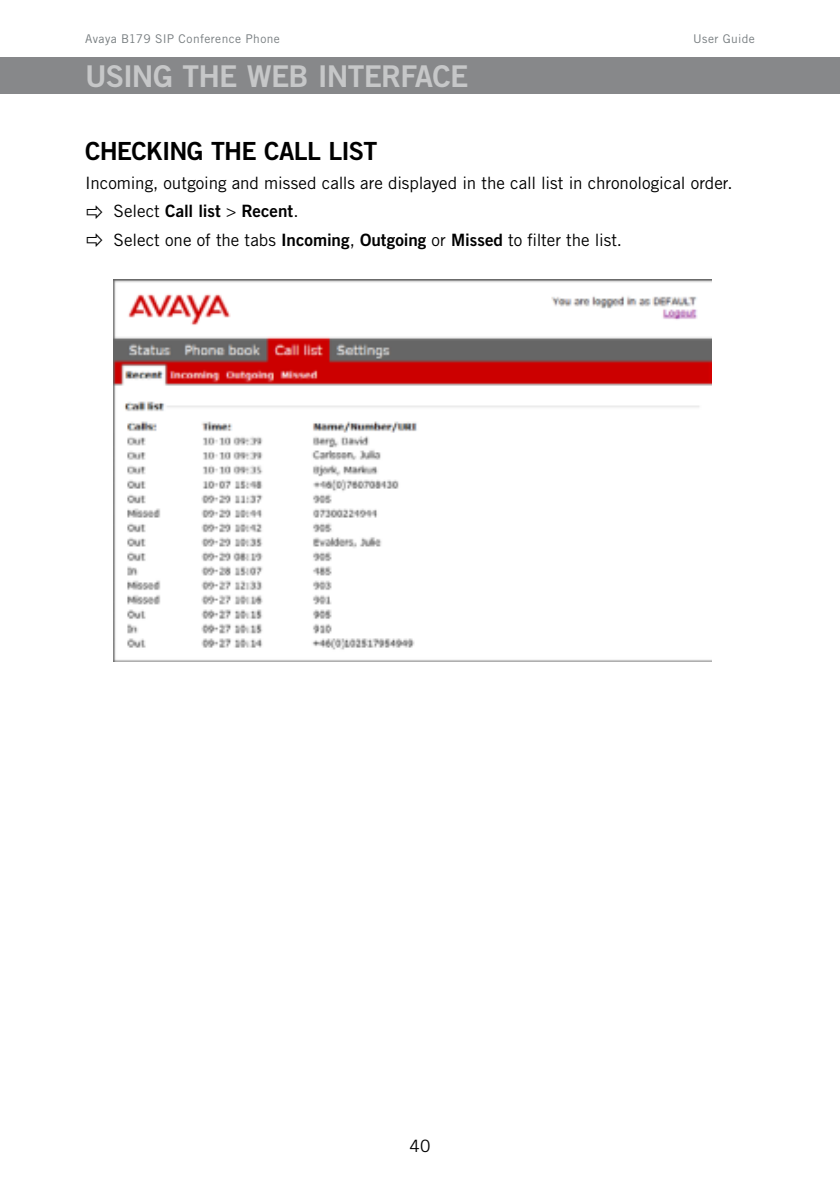
<style>
.page{position:relative;width:840px;height:1191px;background:#fff}
.page>*{position:absolute;margin:0;border:0;box-sizing:border-box;transform-origin:0 0}
.Överrubrik_vänster{font:30px "Trade Gothic LT Std Bd 2";letter-spacing:-.03em;color:#c6c7c8}
.Rubrik_2{font:25px "Trade Gothic LT Std Bd 2";letter-spacing:-.03em;color:#000}
.Bröd{font:17px "Trade Gothic LT Std";letter-spacing:-.005em;color:#000}
.Bröd_ih{font:17px "Trade Gothic LT Std";color:#000}
.Bröd_ih-2{font:17px "Trade Gothic LT Std Bd 2";letter-spacing:-.005em;color:#000}
.t1{font:12px "Trade Gothic LT Std";letter-spacing:.035em;color:#767c7f}
.s1{font-family:"Trade Gothic LT Std"}
.s2{font-family:"Trade Gothic LT Std Bd 2"}
</style>
<div class="page">
<div style="left:0;top:57px;width:839px;height:37px;background:#87888a"></div>
<img style="left:113px;top:279px;width:598px;height:383px">
<p class="t1" style="left:85px;top:31px;width:196px">Avaya B179 SIP Conference Phone</p>
<p class="t1" style="left:692px;top:31px;width:63px">User Guide</p>
<p class="Överrubrik_vänster" style="left:85px;top:58px;width:384px">USING THE WEB INTERFACE</p>
<p class="Rubrik_2" style="left:85px;top:135px;width:293px">CHECKING THE CALL LIST</p>
<p class="Bröd" style="left:85px;top:172px;width:648px">Incoming, outgoing and missed calls are displayed in the call list in chronological order.</p>
<p class="Bröd_ih-2" style="left:113px;top:201px;width:186px"><span class="s1">Select</span> Call list <span class="s1">&gt;</span> Recent<span class="s1">.</span></p>
<p class="Bröd_ih" style="left:113px;top:229px;width:510px">Select one of the tabs <span class="s2">Incoming</span>, <span class="s2">Outgoing</span> or <span class="s2">Missed</span> to filter the list.</p>
<p class="Bröd" style="left:409px;top:1135px;width:23px">40</p>
</div>
